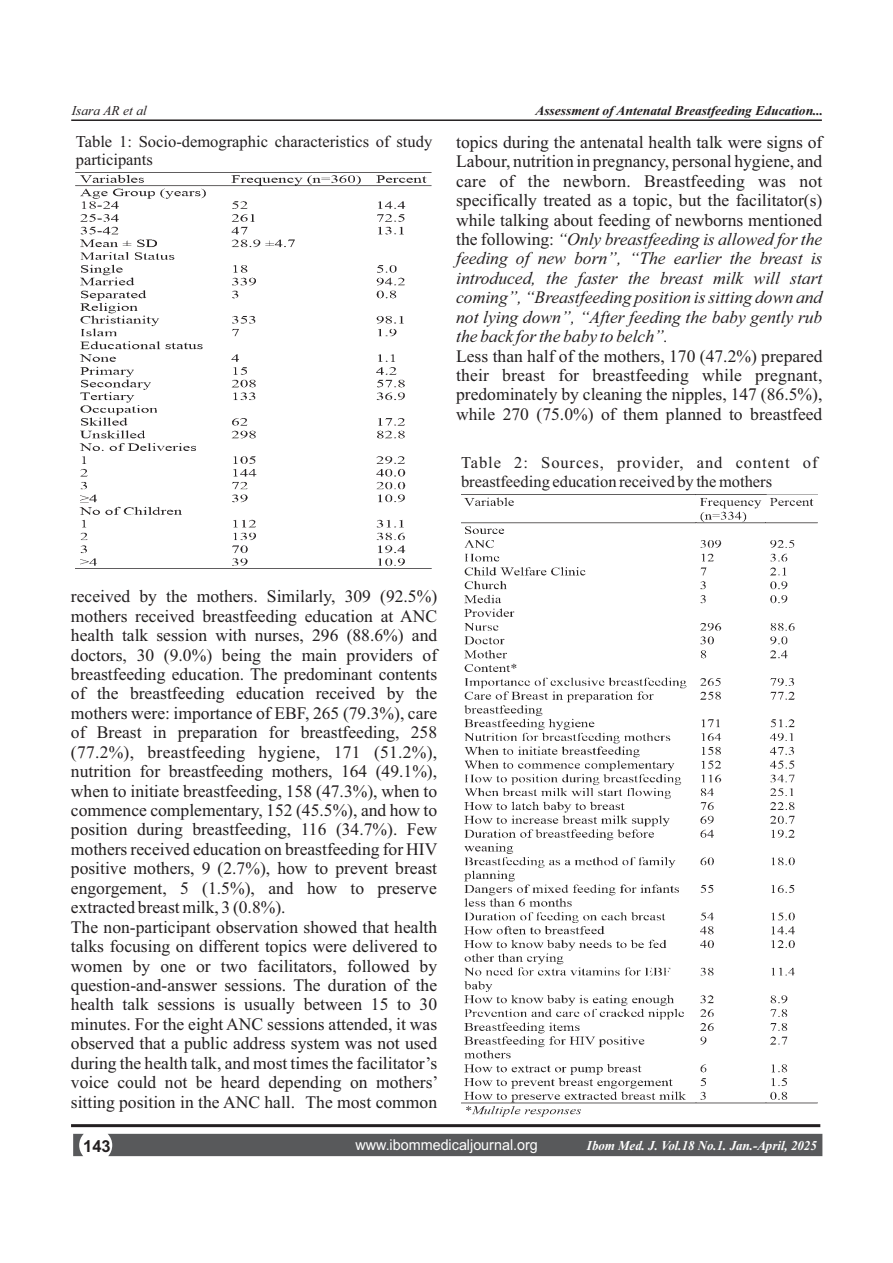
<style>
.page{position:relative;width:893px;height:1263px;background:#fff}
.page>*{position:absolute;margin:0;border:0;box-sizing:border-box;transform-origin:0 0}
.t1{font:17.55px/19.5px "Times New Roman";color:#231f20;text-align:justify}
.t2{font:16.5px/18.3px "Times New Roman";color:#231f20}
.t3{font:700 16.5px "Arial";color:#231f20}
.t4{font:15px "Arial";color:#fff;scale:.96 1}
.t5{font:italic 700 13.5px "Times New Roman";color:#231f20}
.t6{font:italic 700 13.5px "Times New Roman";color:#fff;scale:.96 1}
.t7{font:italic 13.5px "Times New Roman";color:#231f20}
.s1{font-style:italic}
</style>
<div class="page">
<hr style="left:71px;top:119px;width:751px;height:2px;background:#231f20">
<img style="left:76px;top:174px;width:356px;height:395px">
<img style="left:461px;top:494px;width:356px;height:623px">
<hr style="left:71px;top:1124px;width:749px;height:3px;background:#231f20">
<div style="left:73px;top:1134px;width:749px;height:22px;background:#58595b"></div>
<p class="t7" style="left:72px;top:106px;width:77px">Isara AR et al</p>
<p class="t5" style="left:535px;top:106px;width:289px">Assessment of Antenatal Breastfeeding Education...</p>
<p class="t2" style="left:76px;top:134px;width:358px">Table 1: Socio-demographic characteristics of study participants</p>
<p class="t1" style="left:456px;top:134px;width:368px">topics during the antenatal health talk were signs of Labour, nutrition in pregnancy, personal hygiene, and care of the newborn. Breastfeeding was not specifically treated as a topic, but the facilitator(s) while talking about feeding of newborns mentioned the following: <span class="s1">“Only breastfeeding is allowed for the feeding of new born”, “The earlier the breast is introduced, the faster the breast milk will start coming”, “Breastfeeding position is sitting down and not lying down”, “After feeding the baby gently rub the back for the baby to belch”.</span></p>
<p class="t1" style="left:456px;top:348px;width:368px">Less than half of the mothers, 170 (47.2%) prepared their breast for breastfeeding while pregnant, predominately by cleaning the nipples, 147 (86.5%), while 270 (75.0%) of them planned to breastfeed</p>
<p class="t2" style="left:461px;top:455px;width:358px">Table 2: Sources, provider, and content of breastfeeding education received by the mothers</p>
<p class="t1" style="left:71px;top:588px;width:369px;text-align:left">received by the mothers. Similarly, 309 (92.5%) mothers received breastfeeding education at ANC health talk session with nurses, 296 (88.6%) and doctors, 30 (9.0%) being the main providers of breastfeeding education. The predominant contents of the breastfeeding education received by the mothers were: importance of EBF, 265 (79.3%), care of Breast in preparation for breastfeeding, 258 (77.2%), breastfeeding hygiene, 171 (51.2%), nutrition for breastfeeding mothers, 164 (49.1%), when to initiate breastfeeding, 158 (47.3%), when to commence complementary, 152 (45.5%), and how to position during breastfeeding, 116 (34.7%). Few mothers received education on breastfeeding for HIV positive mothers, 9 (2.7%), how to prevent breast engorgement, 5 (1.5%), and how to preserve extracted breast milk, 3 (0.8%).<br>The non-participant observation showed that health talks focusing on different topics were delivered to women by one or two facilitators, followed by question-and-answer sessions. The duration of the health talk sessions is usually between 15 to 30 minutes. For the eight ANC sessions attended, it was observed that a public address system was not used during the health talk, and most times the facilitator’s voice could not be heard depending on mothers’ sitting position in the ANC hall. The most common</p>
<p class="t3" style="left:83px;top:1140px;width:29px">143</p>
<p class="t4" style="left:355px;top:1139px;width:192px">www.ibommedicaljournal.org</p>
<p class="t6" style="left:587px;top:1141px;width:241px">Ibom Med. J. Vol.18 No.1. Jan.-April, 2025</p>
</div>
